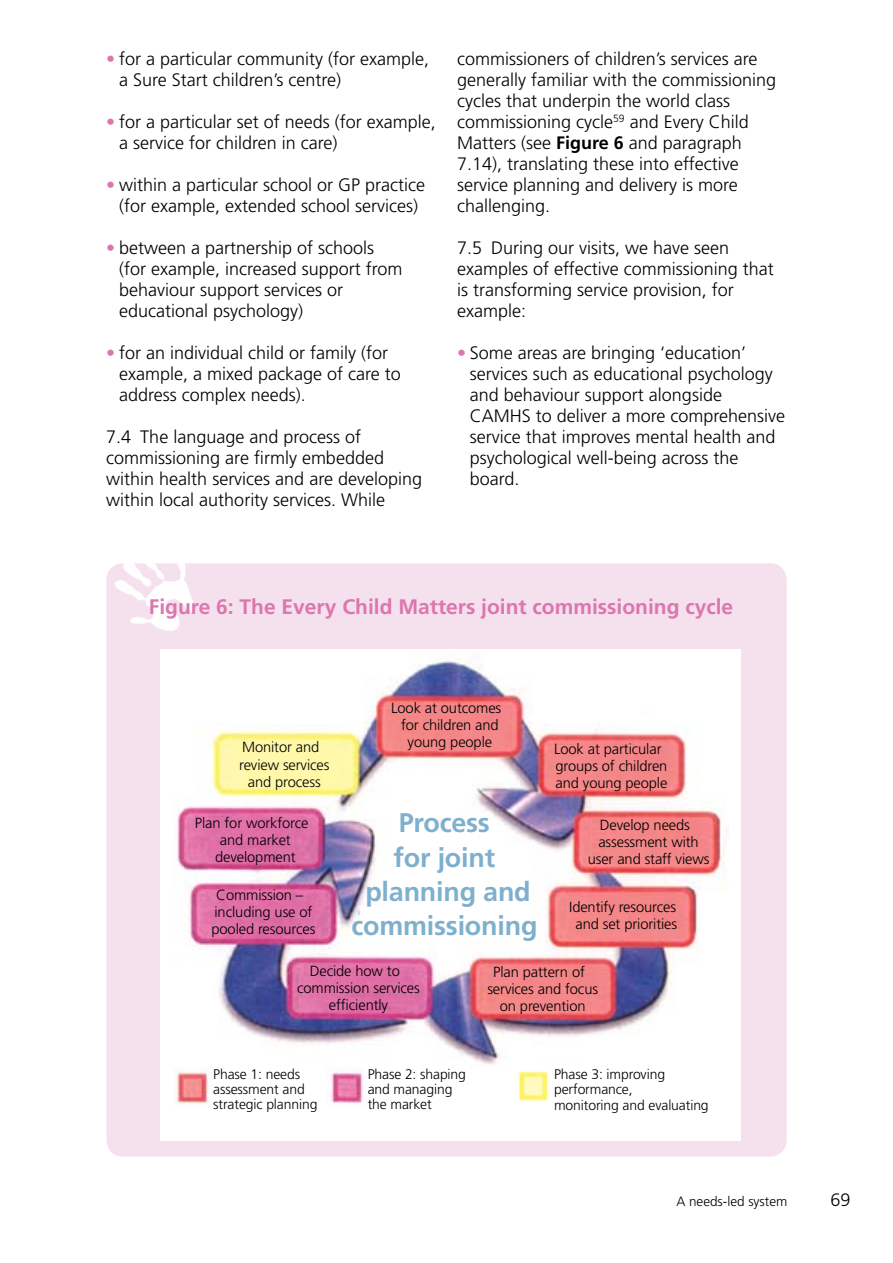
<style>
.page{position:relative;width:893px;height:1263px;background:#fff}
.page>*{position:absolute;margin:0;border:0;box-sizing:border-box;transform-origin:0 0}
.t1{font:700 27px/34.3px "Frutiger";letter-spacing:-.01em;color:#7eb0cd;text-align:center}
.t2{font:700 21px "Frutiger";color:#dd75ae}
.t3{font:300 18px/21px "Frutiger";color:#000}
.t4{font:300 14.7px/17.1px "Frutiger";letter-spacing:-.01em;color:#000;text-align:center}
.t5{font:300 13.95px/15.1px "Frutiger";letter-spacing:-.01em;color:#000}
.t6{font:300 13.5px "Frutiger";color:#000}
.s1{color:#dd75ae}
.s2{font-weight:700}
</style>
<div class="page">
<div style="left:106px;top:563px;width:681px;height:594px;background:#f5e0ed;border-radius:17px"></div>
<img style="left:106px;top:563px;width:115px;height:87px">
<div style="left:160px;top:650px;width:581px;height:491px;background:#fff"></div>
<img style="left:174px;top:1070px;width:40px;height:37px">
<img style="left:173px;top:658px;width:555px;height:407px">
<img style="left:518px;top:1071px;width:31px;height:31px">
<img style="left:330px;top:1071px;width:33px;height:35px">
<p class="t3" style="left:119px;top:48px;width:311px;text-indent:-13px"><span class="s1">•</span> for a particular community (for example, a Sure Start children’s centre)</p>
<p class="t3" style="left:119px;top:111px;width:318px;text-indent:-13px"><span class="s1">•</span> for a particular set of needs (for example, a service for children in care)</p>
<p class="t3" style="left:106px;top:174px;width:320px;text-align:center"><span class="s1">•</span> within a particular school or GP practice (for example, extended school services)</p>
<p class="t3" style="left:119px;top:237px;width:285px;text-indent:-13px"><span class="s1">•</span> between a partnership of schools (for example, increased support from behaviour support services or educational psychology)</p>
<p class="t3" style="left:119px;top:342px;width:283px;text-indent:-13px"><span class="s1">•</span> for an individual child or family (for example, a mixed package of care to address complex needs).</p>
<p class="t3" style="left:106px;top:426px;width:317px">7.4 The language and process of commissioning are firmly embedded within health services and are developing within local authority services. While</p>
<p class="t3" style="left:457px;top:48px;width:320px">commissioners of children’s services are generally familiar with the commissioning cycles that underpin the world class commissioning cycle<sup>59</sup> and Every Child Matters (see <span class="s2">Figure 6</span> and paragraph 7.14), translating these into effective service planning and delivery is more challenging.</p>
<p class="t3" style="left:457px;top:237px;width:318px">7.5 During our visits, we have seen examples of effective commissioning that is transforming service provision, for example:</p>
<p class="t3" style="left:470px;top:342px;width:317px;text-indent:-13px"><span class="s1">•</span> Some areas are bringing ‘education’ services such as educational psychology and behaviour support alongside CAMHS to deliver a more comprehensive service that improves mental health and psychological well-being across the board.</p>
<p class="t2" style="left:149px;top:594px;width:586px">Figure 6: The Every Child Matters joint commissioning cycle</p>
<p class="t4" style="left:239px;top:739px;width:92px">Monitor and review services and process</p>
<p class="t4" style="left:195px;top:814px;width:115px">Plan for workforce and market development</p>
<p class="t4" style="left:211px;top:886px;width:105px">Commission – including use of pooled resources</p>
<p class="t4" style="left:391px;top:699px;width:112px">Look at outcomes for children and young people</p>
<h1 class="t1" style="left:351px;top:806px;width:188px">Process<br>for joint planning and commissioning</h1>
<p class="t4" style="left:554px;top:740px;width:115px;text-align:left">Look at particular groups of children and young people</p>
<p class="t4" style="left:588px;top:816px;width:123px">Develop needs assessment with user and staff views</p>
<p class="t4" style="left:569px;top:898px;width:110px">Identify resources and set priorities</p>
<p class="t4" style="left:297px;top:962px;width:124px">Decide how to commission services efficiently</p>
<p class="t4" style="left:487px;top:963px;width:112px">Plan pattern of services and focus on prevention</p>
<p class="t5" style="left:213px;top:1067px;width:106px">Phase 1: needs assessment and strategic planning</p>
<p class="t5" style="left:368px;top:1066px;width:100px">Phase 2: shaping and managing the market</p>
<p class="t5" style="left:554px;top:1067px;width:156px">Phase 3: improving performance,<br>monitoring and evaluating</p>
<p class="t6" style="left:676px;top:1194px;width:113px">A needs-led system</p>
<p class="t3" style="left:830px;top:1189px;width:22px">69</p>
</div>
